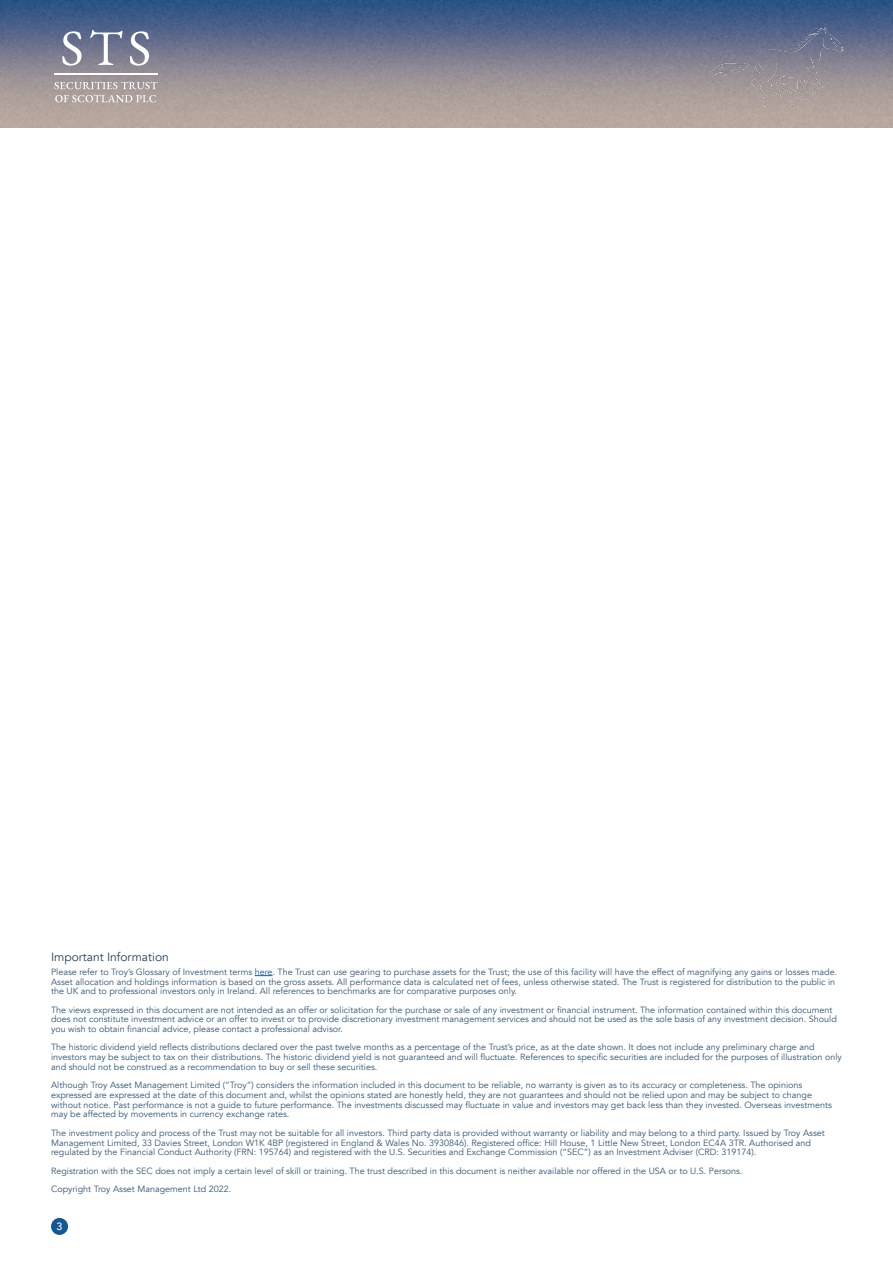
<style>
.page{position:relative;width:893px;height:1263px;background:#fff}
.page>*{position:absolute;margin:0;border:0;box-sizing:border-box;transform-origin:0 0}
.Subheading{font:12px "Avenir";color:#253e59}
.t1{font:500 10.5px "Avenir";color:#fff}
.Source_copy{font:9px/9.8px "Avenir";color:#315675}
.s1{color:#175d9e}
</style>
<div class="page">
<img style="left:1px;top:0;width:892px;height:127px">
<img style="left:710px;top:27px;width:132px;height:79px">
<div style="left:51px;top:1218px;width:17px;height:17px;background:#145792;border-radius:50%"></div>
<svg style="left:62px;top:31px;width:19px;height:35px"></svg>
<svg style="left:90px;top:30px;width:32px;height:35px"></svg>
<svg style="left:130px;top:31px;width:19px;height:35px"></svg>
<hr style="left:54px;top:73px;width:104px;height:1px;background:#fff">
<svg style="left:54px;top:82px;width:104px;height:7px"></svg>
<svg style="left:55px;top:95px;width:101px;height:7px"></svg>
<svg style="left:255px;top:975px;width:18px;height:1px"></svg>
<p class="Subheading" style="left:51px;top:950px;width:119px">Important Information</p>
<p class="Source_copy" style="left:51px;top:967px;width:788px">Please refer to Troy’s Glossary of Investment terms <span class="s1">here</span>. The Trust can use gearing to purchase assets for the Trust; the use of this facility will have the effect of magnifying any gains or losses made.<br>Asset allocation and holdings information is based on the gross assets. All performance data is calculated net of fees, unless otherwise stated. The Trust is registered for distribution to the public in the UK and to professional investors only in Ireland. All references to benchmarks are for comparative purposes only.</p>
<p class="Source_copy" style="left:51px;top:1005px;width:787px">The views expressed in this document are not intended as an offer or solicitation for the purchase or sale of any investment or financial instrument. The information contained within this document does not constitute investment advice or an offer to invest or to provide discretionary investment management services and should not be used as the sole basis of any investment decision. Should you wish to obtain financial advice, please contact a professional advisor.</p>
<p class="Source_copy" style="left:51px;top:1043px;width:792px">The historic dividend yield reflects distributions declared over the past twelve months as a percentage of the Trust’s price, as at the date shown. It does not include any preliminary charge and investors may be subject to tax on their distributions. The historic dividend yield is not guaranteed and will fluctuate. References to specific securities are included for the purposes of illustration only and should not be construed as a recommendation to buy or sell these securities.</p>
<p class="Source_copy" style="left:51px;top:1080px;width:782px">Although Troy Asset Management Limited (“Troy”) considers the information included in this document to be reliable, no warranty is given as to its accuracy or completeness. The opinions expressed are expressed at the date of this document and, whilst the opinions stated are honestly held, they are not guarantees and should not be relied upon and may be subject to change without notice. Past performance is not a guide to future performance. The investments discussed may fluctuate in value and investors may get back less than they invested. Overseas investments may be affected by movements in currency exchange rates.</p>
<p class="Source_copy" style="left:51px;top:1128px;width:775px">The investment policy and process of the Trust may not be suitable for all investors. Third party data is provided without warranty or liability and may belong to a third party. Issued by Troy Asset<br>Management Limited, 33 Davies Street, London W1K 4BP (registered in England &amp; Wales No. 3930846). Registered office: Hill House, 1 Little New Street, London EC4A 3TR. Authorised and regulated by the Financial Conduct Authority (FRN: 195764) and registered with the U.S. Securities and Exchange Commission (“SEC”) as an Investment Adviser (CRD: 319174).</p>
<p class="Source_copy" style="left:51px;top:1166px;width:693px">Registration with the SEC does not imply a certain level of skill or training. The trust described in this document is neither available nor offered in the USA or to U.S. Persons.</p>
<p class="Source_copy" style="left:51px;top:1184px;width:182px">Copyright Troy Asset Management Ltd 2022.</p>
<p class="t1" style="left:57px;top:1217px;width:7px">3</p>
</div>
